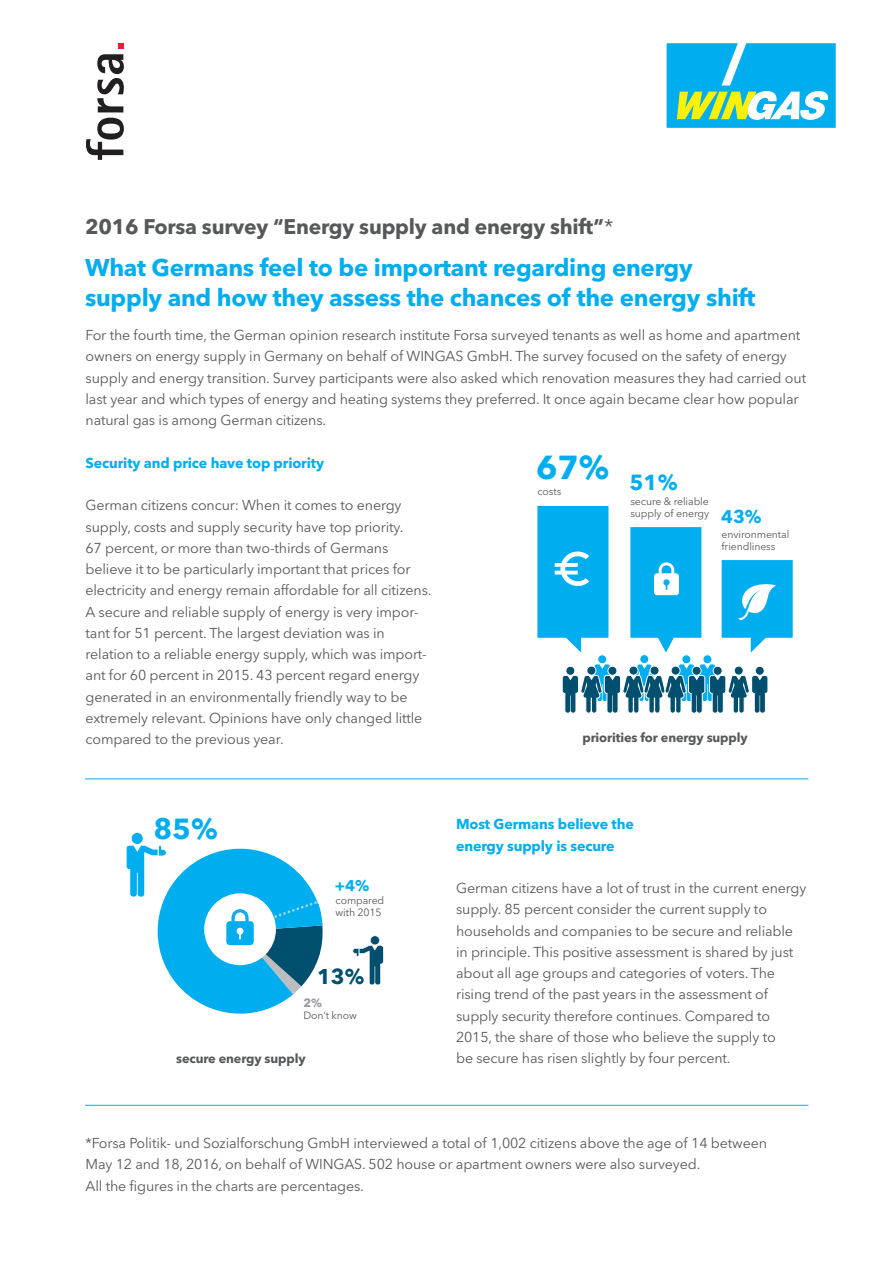
<style>
.page{position:relative;width:893px;height:1263px;background:#fff}
.page>*{position:absolute;margin:0;border:0;box-sizing:border-box;transform-origin:0 0}
.t1{font:700 33.3px "Avenir Next";color:#00aeef}
.t2{font:700 28.95px "Avenir Next";color:#00aeef}
.t3{font:700 24px/29.7px "Avenir Next W1 G";letter-spacing:-.01em;color:#00aeef}
.t4{font:700 21.45px "Avenir Next";color:#014f6e}
.t5{font:700 21px "Avenir Next W1 G";letter-spacing:-.01em;color:#57585a}
.t6{font:700 18.3px "Avenir Next";color:#00aeef}
.t7{font:700 15.45px "Avenir Next";color:#00aeef}
.t8{font:14.25px/21.3px "Avenir Next W1 G";letter-spacing:-.01em;color:#57585a}
.t9{font:700 14.25px/21.3px "Avenir Next W1 G";letter-spacing:-.01em;color:#00aeef}
.t10{font:700 12.75px "Avenir Next W1 G";letter-spacing:-.01em;color:#57585a}
.t11{font:700 12px "Avenir Next W1 G";color:#97999c}
.t12{font:10.5px/12px "Avenir Next W1 G";letter-spacing:-.01em;color:#57585a}
.s1{font-weight:400}
</style>
<div class="page">
<svg style="left:667px;top:43px;width:169px;height:85px;background:#3abfd9"></svg>
<svg style="left:86px;top:118px;width:38px;height:42px"></svg>
<svg style="left:97px;top:43px;width:27px;height:69px"></svg>
<hr style="left:85px;top:778px;width:723px;height:1px;background:#00aeef">
<hr style="left:85px;top:1105px;width:723px;height:1px;background:#00aeef">
<svg style="left:537px;top:506px;width:256px;height:208px"></svg>
<svg style="left:353px;top:935px;width:31px;height:50px"></svg>
<svg style="left:126px;top:832px;width:197px;height:182px"></svg>
<h3 class="t5" style="left:85px;top:214px;width:530px">2016 Forsa survey “Energy supply and energy shift”<span class="s1">*</span></h3>
<h3 class="t3" style="left:85px;top:253px;width:672px">What Germans feel to be important regarding energy supply and how they assess the chances of the energy shift</h3>
<p class="t8" style="left:86px;top:325px;width:722px">For the fourth time, the German opinion research institute Forsa surveyed tenants as well as home and apartment owners on energy supply in Germany on behalf of WINGAS GmbH. The survey focused on the safety of energy supply and energy transition. Survey participants were also asked which renovation measures they had carried out last year and which types of energy and heating systems they preferred. It once again became clear how popular natural gas is among German citizens.</p>
<p class="t9" style="left:86px;top:452px;width:240px">Security and price have top priority</p>
<p class="t8" style="left:86px;top:495px;width:347px">German citizens concur: When it comes to energy supply, costs and supply security have top priority.<br>67 percent, or more than two-thirds of Germans believe it to be particularly important that prices for electricity and energy remain affordable for all citizens.<br>A secure and reliable supply of energy is very impor&shy;tant for 51 percent. The largest deviation was in relation to a reliable energy supply, which was import&shy;ant for 60 percent in 2015. 43 percent regard energy generated in an environmentally friendly way to be extremely relevant. Opinions have only changed little compared to the previous year.</p>
<h1 class="t1" style="left:536px;top:438px;width:143px">67% <sub>51%</sub></h1>
<p class="t12" style="left:630px;top:495px;width:80px">secure &amp; reliable supply of energy</p>
<p class="t12" style="left:537px;top:485px;width:25px">costs</p>
<p class="t6" style="left:721px;top:500px;width:42px">43%</p>
<p class="t12" style="left:722px;top:528px;width:69px">environmental friendliness</p>
<p class="t10" style="left:582px;top:730px;width:167px">priorities for energy supply</p>
<h2 class="t2" style="left:153px;top:804px;width:66px">85%</h2>
<p class="t7" style="left:335px;top:872px;width:36px">+4%</p>
<p class="t12" style="left:336px;top:894px;width:50px">compared with 2015</p>
<h3 class="t4" style="left:317px;top:958px;width:49px">13%</h3>
<p class="t11" style="left:303px;top:996px;width:20px">2%</p>
<p class="t12" style="left:303px;top:1010px;width:55px">Don‘t know</p>
<p class="t10" style="left:176px;top:1051px;width:131px">secure energy supply</p>
<p class="t9" style="left:456px;top:813px;width:179px">Most Germans believe the energy supply is secure</p>
<p class="t8" style="left:456px;top:877px;width:352px">German citizens have a lot of trust in the current energy supply. 85 percent consider the current supply to households and companies to be secure and reliable in principle. This positive assessment is shared by just about all age groups and categories of voters. The rising trend of the past years in the assessment of supply security therefore continues. Compared to 2015, the share of those who believe the supply to<br>be secure has risen slightly by four percent.</p>
<p class="t8" style="left:86px;top:1132px;width:683px">*Forsa Politik- und Sozialforschung GmbH interviewed a total of 1,002 citizens above the age of 14 between<br>May 12 and 18, 2016, on behalf of WINGAS. 502 house or apartment owners were also surveyed.<br>All the figures in the charts are percentages.</p>
</div>
